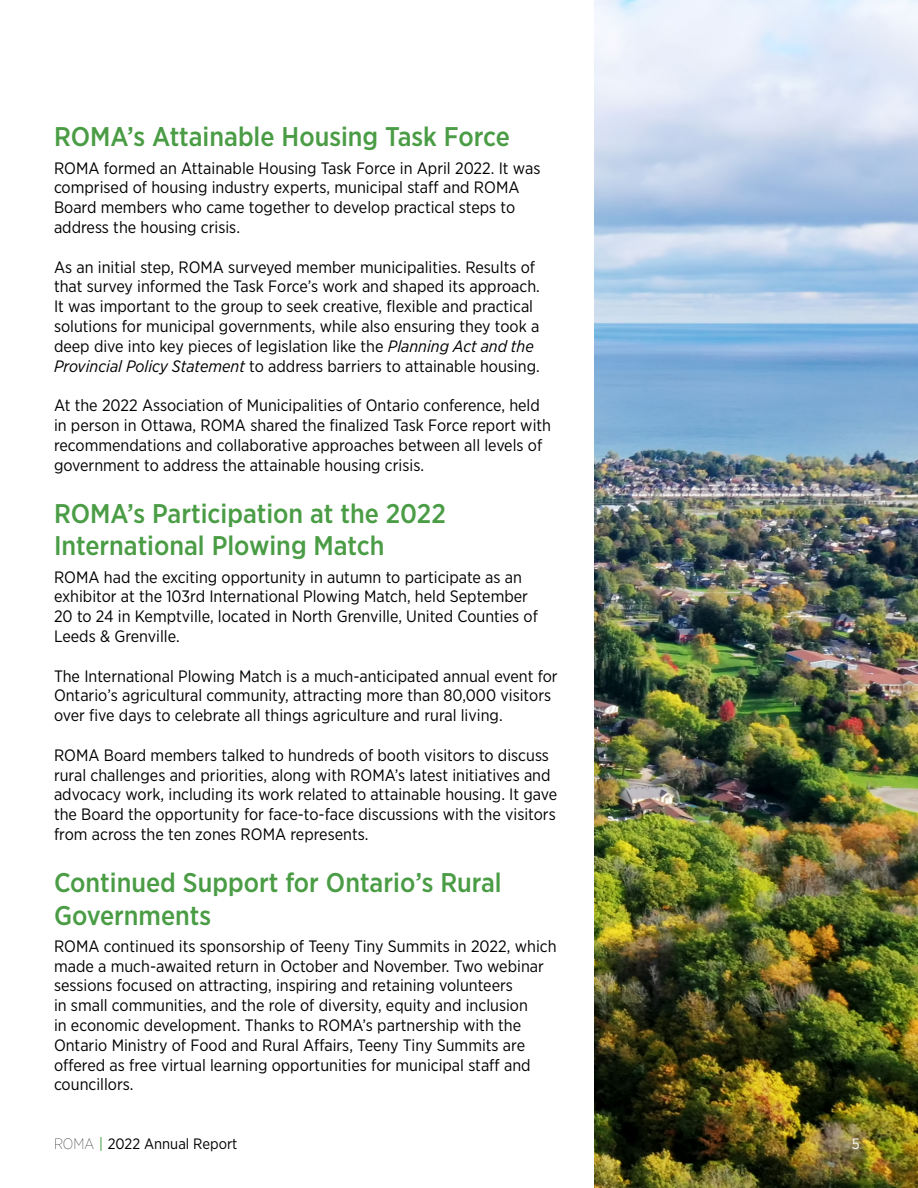
<style>
.page{position:relative;width:918px;height:1188px;background:#fff}
.page>*{position:absolute;margin:0;border:0;box-sizing:border-box;transform-origin:0 0}
.t1{font:500 27px/32.4px "Gotham Narrow";color:#4a9c45}
.t2{font:16.5px/19.8px "Gotham Narrow";color:#000}
.t3{font:15px "Gotham Narrow";color:#000}
.t4{font:15px "Gotham Narrow";color:#fff}
.s1{font-style:italic}
.s2{font-weight:100}
.s3{font-family:"Gotham";color:#4a9c45}
</style>
<div class="page">
<img style="left:594px;top:0;width:324px;height:1188px">
<h1 class="t1" style="left:54px;top:120px;width:457px">ROMA’s Attainable Housing Task Force</h1>
<p class="t2" style="left:54px;top:158px;width:488px">ROMA formed an Attainable Housing Task Force in April 2022. It was comprised of housing industry experts, municipal staff and ROMA Board members who came together to develop practical steps to address the housing crisis.</p>
<p class="t2" style="left:54px;top:257px;width:487px">As an initial step, ROMA surveyed member municipalities. Results of that survey informed the Task Force’s work and shaped its approach.<br>It was important to the group to seek creative, flexible and practical solutions for municipal governments, while also ensuring they took a deep dive into key pieces of legislation like the <span class="s1">Planning Act and the Provincial Policy Statement</span> to address barriers to attainable housing.</p>
<p class="t2" style="left:54px;top:395px;width:499px">At the 2022 Association of Municipalities of Ontario conference, held in person in Ottawa, ROMA shared the finalized Task Force report with recommendations and collaborative approaches between all levels of government to address the attainable housing crisis.</p>
<h1 class="t1" style="left:54px;top:497px;width:393px">ROMA’s Participation at the 2022<br>International Plowing Match</h1>
<p class="t2" style="left:54px;top:567px;width:485px">ROMA had the exciting opportunity in autumn to participate as an exhibitor at the 103rd International Plowing Match, held September 20 to 24 in Kemptville, located in North Grenville, United Counties of Leeds &amp; Grenville.</p>
<p class="t2" style="left:54px;top:666px;width:505px">The International Plowing Match is a much-anticipated annual event for<br>Ontario’s agricultural community, attracting more than 80,000 visitors over five days to celebrate all things agriculture and rural living.</p>
<p class="t2" style="left:54px;top:745px;width:505px">ROMA Board members talked to hundreds of booth visitors to discuss rural challenges and priorities, along with ROMA’s latest initiatives and advocacy work, including its work related to attainable housing. It gave the Board the opportunity for face-to-face discussions with the visitors from across the ten zones ROMA represents.</p>
<h1 class="t1" style="left:54px;top:866px;width:449px">Continued Support for Ontario’s Rural<br>Governments</h1>
<p class="t2" style="left:54px;top:936px;width:504px">ROMA continued its sponsorship of Teeny Tiny Summits in 2022, which made a much-awaited return in October and November. Two webinar sessions focused on attracting, inspiring and retaining volunteers<br>in small communities, and the role of diversity, equity and inclusion<br>in economic development. Thanks to ROMA’s partnership with the Ontario Ministry of Food and Rural Affairs, Teeny Tiny Summits are offered as free virtual learning opportunities for municipal staff and councillors.</p>
<p class="t3" style="left:54px;top:1134px;width:185px"><span class="s2">ROMA</span> <span class="s3">|</span> 2022 Annual Report</p>
<p class="t4" style="left:852px;top:1134px;width:9px">5</p>
</div>
